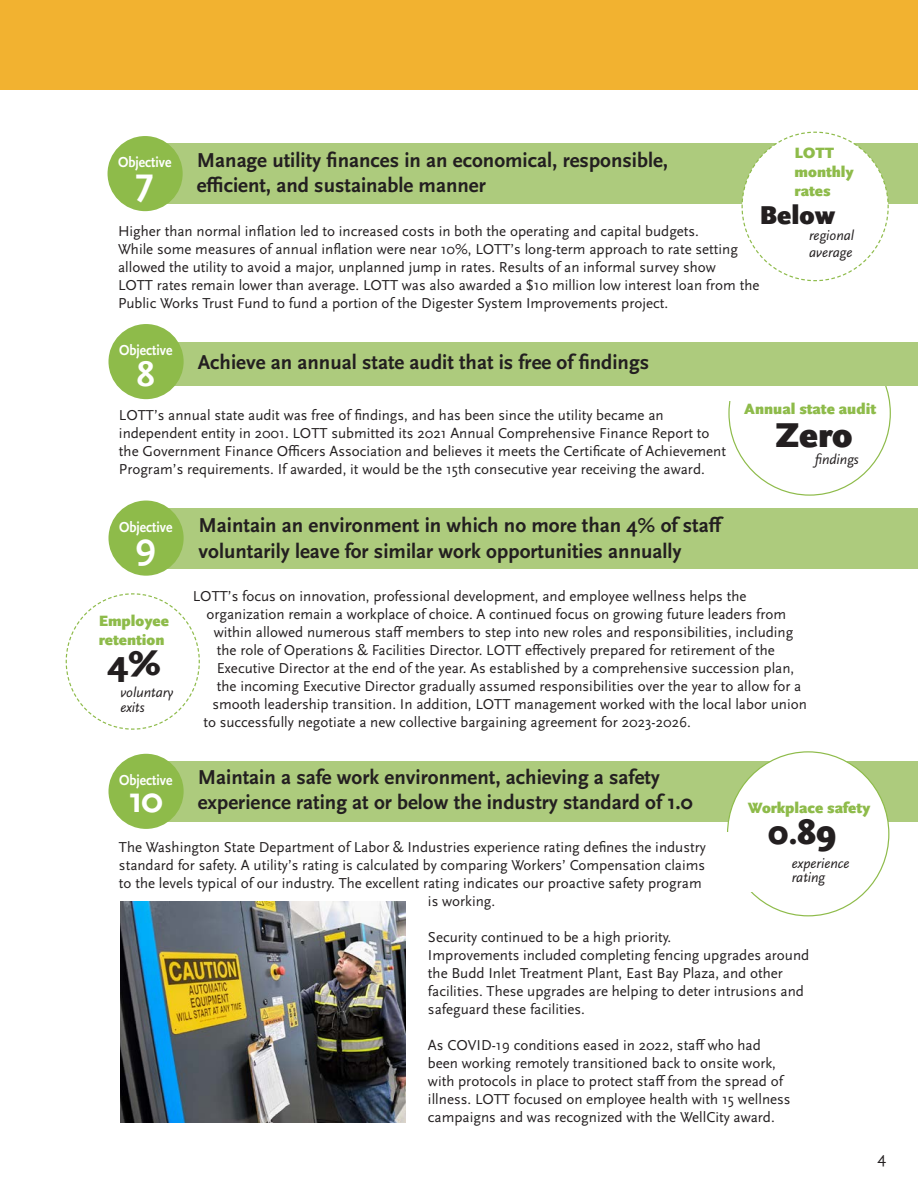
<style>
.page{position:relative;width:918px;height:1188px;background:#fff}
.page>*{position:absolute;margin:0;border:0;box-sizing:border-box;transform-origin:0 0}
.t1{font:700 39.75px "Scala Sans OT";color:#fff}
.t2{font:700 37.5px "Scala Sans OT";color:#fff}
.t3{font:900 36px "Scala Sans OT";color:#231f20}
.t4{font:900 36px "Scala Sans OT";color:#231f20;scale:.92 1}
.t5{font:700 36px "Scala Sans OT";color:#fff}
.t6{font:900 27px "Scala Sans OT";color:#231f20}
.t7{font:700 21px/25.2px "Scala Sans OT";color:#231f20}
.t8{font:16.5px "Scala Sans OT";color:#231f20}
.t9{font:900 15.6px/18.8px "Scala Sans OT";color:#8ebb4a}
.t10{font:700 15.15px "Scala Sans OT";color:#fff;scale:.9 1}
.t11{font:15px/18px "Scala Sans OT";color:#231f20}
.t12{font:italic 14.4px/14.4px "Scala Sans OT";color:#231f20}
</style>
<div class="page">
<div style="left:0;top:0;width:918px;height:90px;background:#f2b230"></div>
<div style="left:135px;top:342px;width:783px;height:43px;background:#adcb7d"></div>
<div style="left:109px;top:324px;width:75px;height:75px;background:#8ebb4a;border-radius:50%"></div>
<div style="left:135px;top:508px;width:783px;height:61px;background:#adcb7d"></div>
<div style="left:109px;top:501px;width:75px;height:75px;background:#8ebb4a;border-radius:50%"></div>
<div style="left:154px;top:761px;width:764px;height:61px;background:#adcb7d"></div>
<div style="left:109px;top:754px;width:75px;height:75px;background:#8ebb4a;border-radius:50%"></div>
<div style="left:728px;top:752px;width:161px;height:164px;background:#fff;border-radius:50%"></div>
<svg style="left:65px;top:593px;width:135px;height:137px"></svg>
<div style="left:135px;top:144px;width:783px;height:60px;background:#adcb7d"></div>
<div style="left:108px;top:136px;width:75px;height:75px;background:#8ebb4a;border-radius:50%"></div>
<svg style="left:741px;top:131px;width:148px;height:151px"></svg>
<img style="left:120px;top:902px;width:286px;height:220px">
<p class="t9" style="left:795px;top:144px;width:41px">LOTT</p>
<p class="t9" style="left:795px;top:163px;width:61px">monthly rates</p>
<p class="t12" style="left:809px;top:229px;width:47px">regional</p>
<p class="t12" style="left:809px;top:246px;width:45px">average</p>
<p class="t7" style="left:197px;top:148px;width:473px">Manage utility finances in an economical, responsible, efficient, and sustainable manner</p>
<p class="t11" style="left:118px;top:222px;width:643px">Higher than normal inflation led to increased costs in both the operating and capital budgets.<br>While some measures of annual inflation were near 10%, LOTT’s long-term approach to rate setting allowed the utility to avoid a major, unplanned jump in rates. Results of an informal survey show<br>LOTT rates remain lower than average. LOTT was also awarded a $10 million low interest loan from the Public Works Trust Fund to fund a portion of the Digester System Improvements project.</p>
<p class="t10" style="left:118px;top:154px;width:61px">Objective</p>
<p class="t1" style="left:136px;top:159px;width:20px">7</p>
<p class="t6" style="left:760px;top:200px;width:77px">Below</p>
<p class="t10" style="left:119px;top:342px;width:61px">Objective</p>
<p class="t5" style="left:137px;top:354px;width:19px">8</p>
<p class="t7" style="left:198px;top:350px;width:453px">Achieve an annual state audit that is free of findings</p>
<p class="t11" style="left:119px;top:406px;width:609px">LOTT’s annual state audit was free of findings, and has been since the utility became an independent entity in 2001. LOTT submitted its 2021 Annual Comprehensive Finance Report to the Government Finance Officers Association and believes it meets the Certificate of Achievement Program’s requirements. If awarded, it would be the 15th consecutive year receiving the award.</p>
<p class="t10" style="left:119px;top:519px;width:61px">Objective</p>
<p class="t2" style="left:136px;top:525px;width:22px">9</p>
<p class="t7" style="left:198px;top:513px;width:527px">Maintain an environment in which no more than 4% of staff</p>
<p class="t7" style="left:198px;top:539px;width:485px">voluntarily leave for similar work opportunities annually</p>
<p class="t9" style="left:744px;top:400px;width:133px">Annual state audit</p>
<p class="t12" style="left:815px;top:452px;width:45px">findings</p>
<p class="t3" style="left:776px;top:415px;width:79px">Zero</p>
<p class="t9" style="left:99px;top:612px;width:72px">Employee</p>
<p class="t9" style="left:99px;top:630px;width:67px">retention</p>
<p class="t3" style="left:107px;top:643px;width:55px">4%</p>
<p class="t12" style="left:120px;top:686px;width:54px">voluntary</p>
<p class="t12" style="left:120px;top:700px;width:26px">exits</p>
<p class="t11" style="left:193px;top:587px;width:555px">LOTT’s focus on innovation, professional development, and employee wellness helps the</p>
<p class="t11" style="left:206px;top:605px;width:581px">organization remain a workplace of choice. A continued focus on growing future leaders from</p>
<p class="t11" style="left:214px;top:623px;width:581px">within allowed numerous staff members to step into new roles and responsibilities, including</p>
<p class="t11" style="left:217px;top:641px;width:559px">the role of Operations &amp; Facilities Director. LOTT effectively prepared for retirement of the</p>
<p class="t11" style="left:217px;top:659px;width:579px">Executive Director at the end of the year. As established by a comprehensive succession plan,</p>
<p class="t11" style="left:217px;top:677px;width:586px">the incoming Executive Director gradually assumed responsibilities over the year to allow for a</p>
<p class="t11" style="left:212px;top:695px;width:596px">smooth leadership transition. In addition, LOTT management worked with the local labor union</p>
<p class="t11" style="left:203px;top:713px;width:489px">to successfully negotiate a new collective bargaining agreement for 2023-2026.</p>
<p class="t7" style="left:198px;top:765px;width:497px">Maintain a safe work environment, achieving a safety experience rating at or below the industry standard of 1.0</p>
<p class="t11" style="left:119px;top:839px;width:588px">The Washington State Department of Labor &amp; Industries experience rating defines the industry</p>
<p class="t11" style="left:119px;top:857px;width:588px">standard for safety. A utility’s rating is calculated by comparing Workers’ Compensation claims</p>
<p class="t11" style="left:119px;top:875px;width:584px">to the levels typical of our industry. The excellent rating indicates our proactive safety program</p>
<p class="t11" style="left:428px;top:893px;width:69px">is working.</p>
<p class="t11" style="left:428px;top:929px;width:383px">Security continued to be a high priority.<br>Improvements included completing fencing upgrades around the Budd Inlet Treatment Plant, East Bay Plaza, and other facilities. These upgrades are helping to deter intrusions and safeguard these facilities.</p>
<p class="t11" style="left:428px;top:1037px;width:364px">As COVID-19 conditions eased in 2022, staff who had been working remotely transitioned back to onsite work, with protocols in place to protect staff from the spread of illness. LOTT focused on employee health with 15 wellness campaigns and was recognized with the WellCity award.</p>
<p class="t10" style="left:119px;top:772px;width:61px">Objective</p>
<p class="t2" style="left:129px;top:778px;width:36px">10</p>
<p class="t9" style="left:748px;top:798px;width:124px">Workplace safety</p>
<p class="t4" style="left:768px;top:812px;width:76px">0.89</p>
<p class="t12" style="left:792px;top:856px;width:59px">experience rating</p>
<p class="t8" style="left:878px;top:1148px;width:10px">4</p>
</div>
